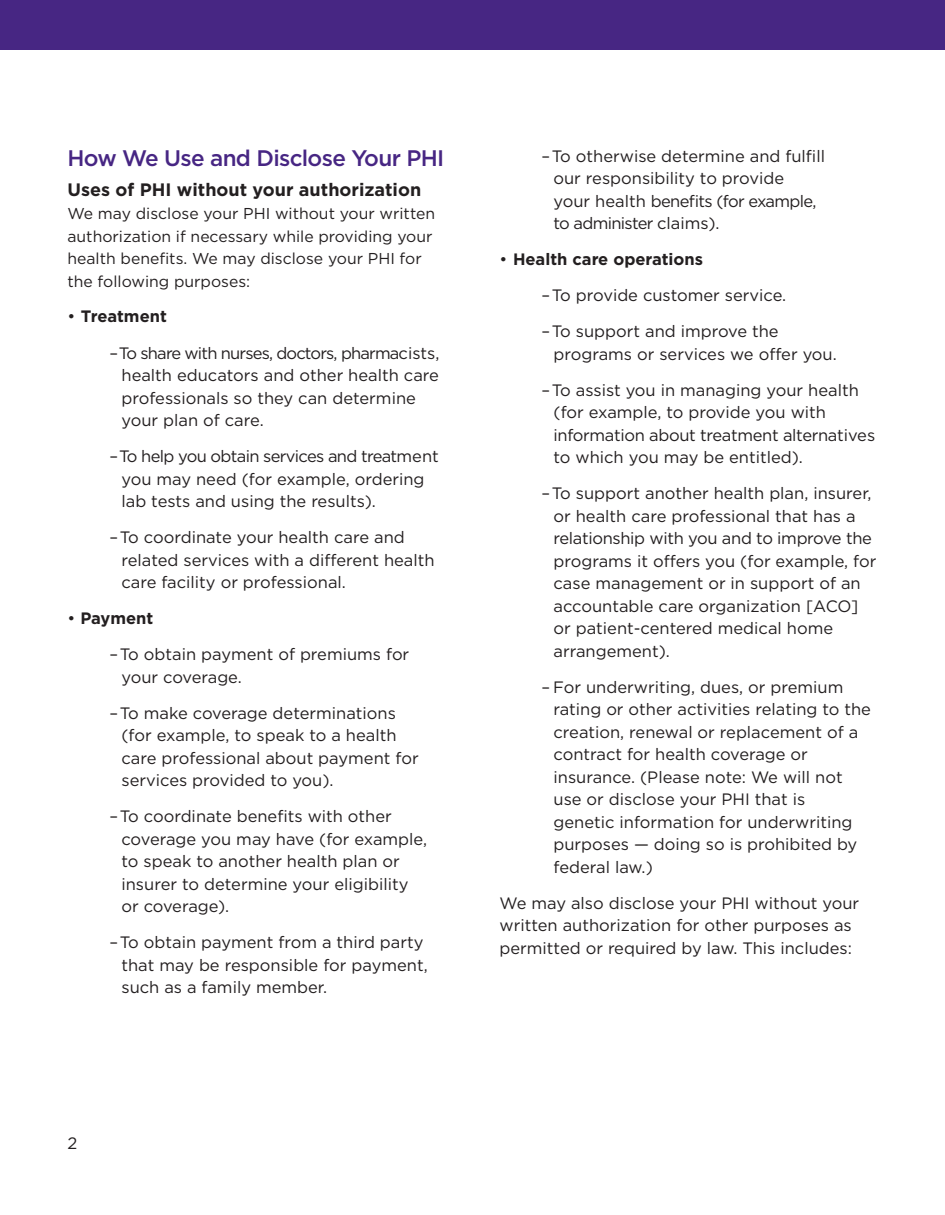
<style>
.page{position:relative;width:945px;height:1215px;background:#fff}
.page>*{position:absolute;margin:0;border:0;box-sizing:border-box;transform-origin:0 0}
.t1{font:500 22.5px "Gotham";letter-spacing:-.03em;color:#472683}
.t2{font:700 18px "Gotham";color:#231f20}
.t3{font:16.5px/22.5px "Gotham";color:#231f20}
.t4{font:16.5px/22.5px "Gotham";letter-spacing:-.02em;color:#231f20}
.t5{font:16.5px/36px "Gotham";letter-spacing:-.05em;color:#231f20}
.t6{font:15.75px/22.5px "Gotham";color:#231f20}
.s1{font-weight:700}
</style>
<div class="page">
<div style="left:0;top:0;width:945px;height:49px;background:#472683"></div>
<h1 class="t1" style="left:68px;top:144px;width:378px">How We Use and Disclose Your PHI</h1>
<p class="t2" style="left:68px;top:178px;width:355px">Uses of PHI without your authorization</p>
<p class="t6" style="left:68px;top:202px;width:369px">We may disclose your PHI without your written authorization if necessary while providing your health benefits. We may disclose your PHI for the following purposes:</p>
<p class="t5" style="left:109px;top:298px;width:331px;text-indent:-42px">• <span class="s1">Treatment<br></span>–To share with nurses, doctors, pharmacists,</p>
<p class="t3" style="left:122px;top:364px;width:319px">health educators and other health care professionals so they can determine your plan of care.</p>
<p class="t3" style="left:122px;top:445px;width:319px;text-indent:-12px">–To help you obtain services and treatment you may need (for example, ordering lab tests and using the results).</p>
<p class="t3" style="left:122px;top:526px;width:315px;text-indent:-12px">–To coordinate your health care and related services with a different health care facility or professional.</p>
<p class="t3" style="left:109px;top:600px;width:301px;line-height:36px;text-indent:-42px">• <span class="s1">Payment<br></span>–To obtain payment of premiums for</p>
<p class="t3" style="left:109px;top:658px;width:288px;line-height:36px;text-indent:12px">your coverage.<br>–To make coverage determinations</p>
<p class="t3" style="left:121px;top:724px;width:299px">(for example, to speak to a health care professional about payment for services provided to you).</p>
<p class="t3" style="left:121px;top:805px;width:307px;text-indent:-12px">–To coordinate benefits with other coverage you may have (for example, to speak to another health plan or insurer to determine your eligibility or coverage).</p>
<p class="t3" style="left:121px;top:931px;width:308px;text-indent:-12px">–To obtain payment from a third party that may be responsible for payment, such as a family member.</p>
<p class="t3" style="left:68px;top:1132px;width:11px">2</p>
<p class="t3" style="left:553px;top:144px;width:273px;text-indent:-12px">–To otherwise determine and fulfill our responsibility to provide<br>your health benefits (for example, to administer claims).</p>
<p class="t3" style="left:541px;top:241px;width:246px;line-height:36px;text-indent:-42px">• <span class="s1">Health care operations<br></span>–To provide customer service. –To support and improve the</p>
<p class="t3" style="left:541px;top:336px;width:319px;line-height:36px;text-indent:12px">programs or services we offer you. –To assist you in managing your health</p>
<p class="t4" style="left:554px;top:401px;width:323px">(for example, to provide you with information about treatment alternatives to which you may be entitled).</p>
<p class="t3" style="left:554px;top:482px;width:325px;text-indent:-12px">–To support another health plan, insurer, or health care professional that has a relationship with you and to improve the programs it offers you (for example, for case management or in support of an accountable care organization [ACO] or patient-centered medical home arrangement).</p>
<p class="t3" style="left:554px;top:675px;width:319px;text-indent:-12px">– For underwriting, dues, or premium rating or other activities relating to the creation, renewal or replacement of a contract for health coverage or insurance. (Please note: We will not use or disclose your PHI that is<br>genetic information for underwriting purposes — doing so is prohibited by federal law.)</p>
<p class="t3" style="left:500px;top:892px;width:361px">We may also disclose your PHI without your written authorization for other purposes as permitted or required by law. This includes:</p>
</div>
